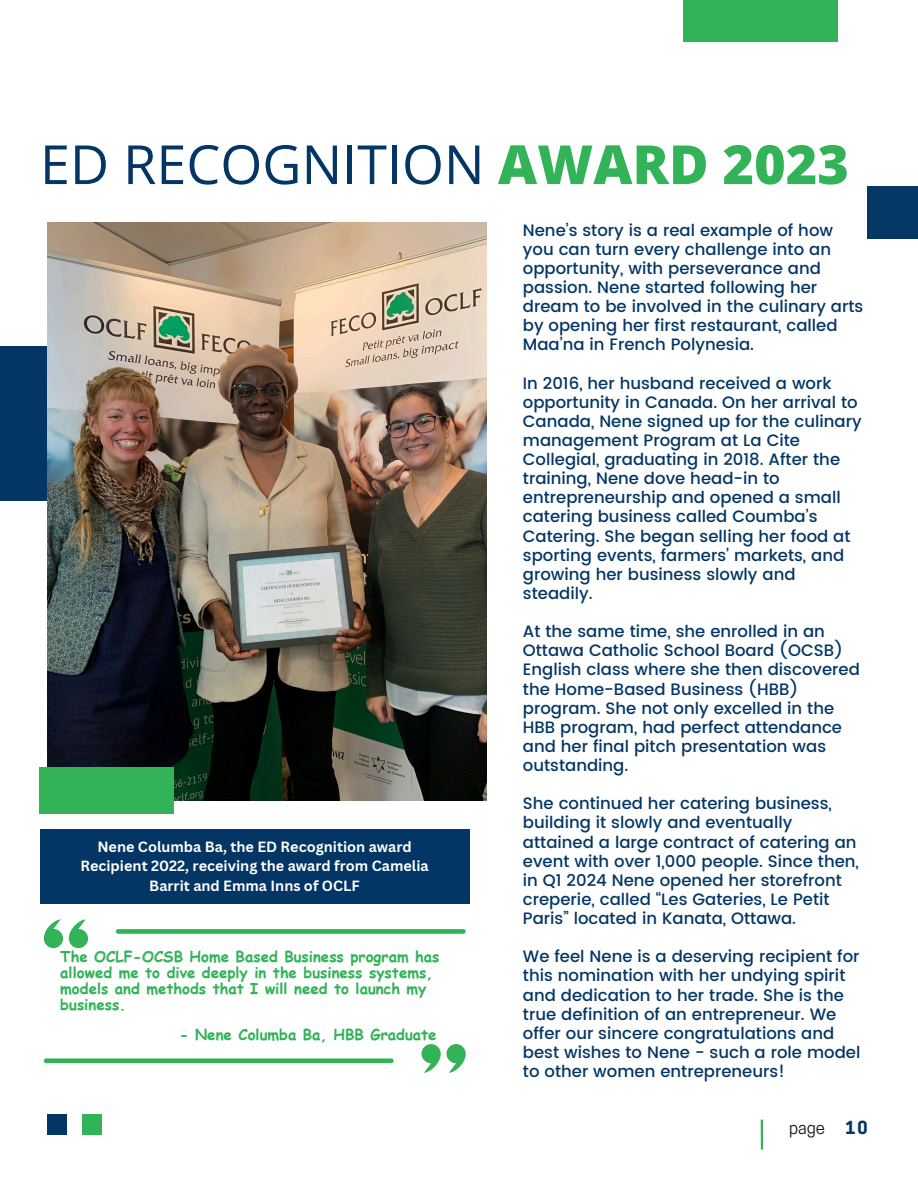
<style>
.page{position:relative;width:918px;height:1188px;background:#fff}
.page>*{position:absolute;margin:0;border:0;box-sizing:border-box;transform-origin:0 0}
.t1{font:54px "Open Sans";color:#033665}
.t2{font:16.95px "Cooper Hewitt";color:#191717}
.t3{font:700 16.95px "Cooper Hewitt";color:#033665}
.t4{font:500 16.5px/19.2px "Poppins";color:#033665}
.t5{font:700 15px/15.8px "Comic Sans MS";color:#33b358}
.t6{font:700 14.4px/19.2px "Canva Sans";color:#fff;text-align:center}
.s1{font-weight:800;color:#33b358}
</style>
<div class="page">
<hr style="left:761px;top:1120px;width:2px;height:30px;background:#33b358">
<div style="left:48px;top:1115px;width:19px;height:20px;background:#033665"></div>
<div style="left:83px;top:1115px;width:19px;height:20px;background:#33b358"></div>
<div style="left:868px;top:186px;width:50px;height:52px;background:#033665"></div>
<div style="left:0;top:347px;width:60px;height:154px;background:#033665"></div>
<div style="left:684px;top:0;width:154px;height:42px;background:#33b358"></div>
<div style="left:40px;top:829px;width:430px;height:75px;background:#033665"></div>
<img style="left:48px;top:222px;width:438px;height:578px">
<div style="left:40px;top:767px;width:134px;height:46px;background:#33b358"></div>
<svg style="left:69px;top:919px;width:19px;height:29px"></svg>
<svg style="left:44px;top:919px;width:19px;height:29px"></svg>
<svg style="left:421px;top:1044px;width:45px;height:28px"></svg>
<div style="left:116px;top:929px;width:350px;height:5px;background:#33b358;border-radius:2px"></div>
<div style="left:44px;top:1058px;width:350px;height:5px;background:#33b358;border-radius:2px"></div>
<p class="t1" style="left:40px;top:126px;width:810px">ED RECOGNITION <span class="s1">AWARD 2023</span></p>
<p class="t6" style="left:80px;top:837px;width:350px">Nene Columba Ba, the ED Recognition award<br>Recipient 2022, receiving the award from Camelia<br>Barrit and Emma Inns of OCLF</p>
<h3 class="t5" style="left:60px;top:948px;width:381px">The OCLF-OCSB Home Based Business program has allowed me to dive deeply in the business systems, models and methods that I will need to launch my business.</h3>
<h3 class="t5" style="left:179px;top:1026px;width:259px">- Nene Columba Ba, HBB Graduate</h3>
<h1 class="t4" style="left:523px;top:220px;width:342px">Nene’s story is a real example of how you can turn every challenge into an opportunity, with perseverance and passion. Nene started following her dream to be involved in the culinary arts by opening her first restaurant, called Maa’na in French Polynesia.</h1>
<h3 class="t4" style="left:523px;top:373px;width:340px">In 2016, her husband received a work opportunity in Canada. On her arrival to Canada, Nene signed up for the culinary management Program at La Cite Collegial, graduating in 2018. After the training, Nene dove head-in to entrepreneurship and opened a small catering business called Coumba’s Catering. She began selling her food at sporting events, farmers’ markets, and growing her business slowly and steadily.</h3>
<h3 class="t4" style="left:523px;top:622px;width:338px">At the same time, she enrolled in an Ottawa Catholic School Board (OCSB)<br>English class where she then discovered the Home-Based Business (HBB) program. She not only excelled in the HBB program, had perfect attendance and her final pitch presentation was outstanding.</h3>
<h3 class="t4" style="left:523px;top:794px;width:338px">She continued her catering business, building it slowly and eventually attained a large contract of catering an event with over 1,000 people. Since then, in Q1 2024 Nene opened her storefront creperie, called “Les Gateries, Le Petit Paris” located in Kanata, Ottawa.</h3>
<h3 class="t4" style="left:523px;top:947px;width:339px">We feel Nene is a deserving recipient for this nomination with her undying spirit and dedication to her trade. She is the true definition of an entrepreneur. We offer our sincere congratulations and best wishes to Nene - such a role model to other women entrepreneurs!</h3>
<p class="t2" style="left:789px;top:1121px;width:38px">page</p>
<p class="t3" style="left:846px;top:1121px;width:24px">10</p>
</div>
